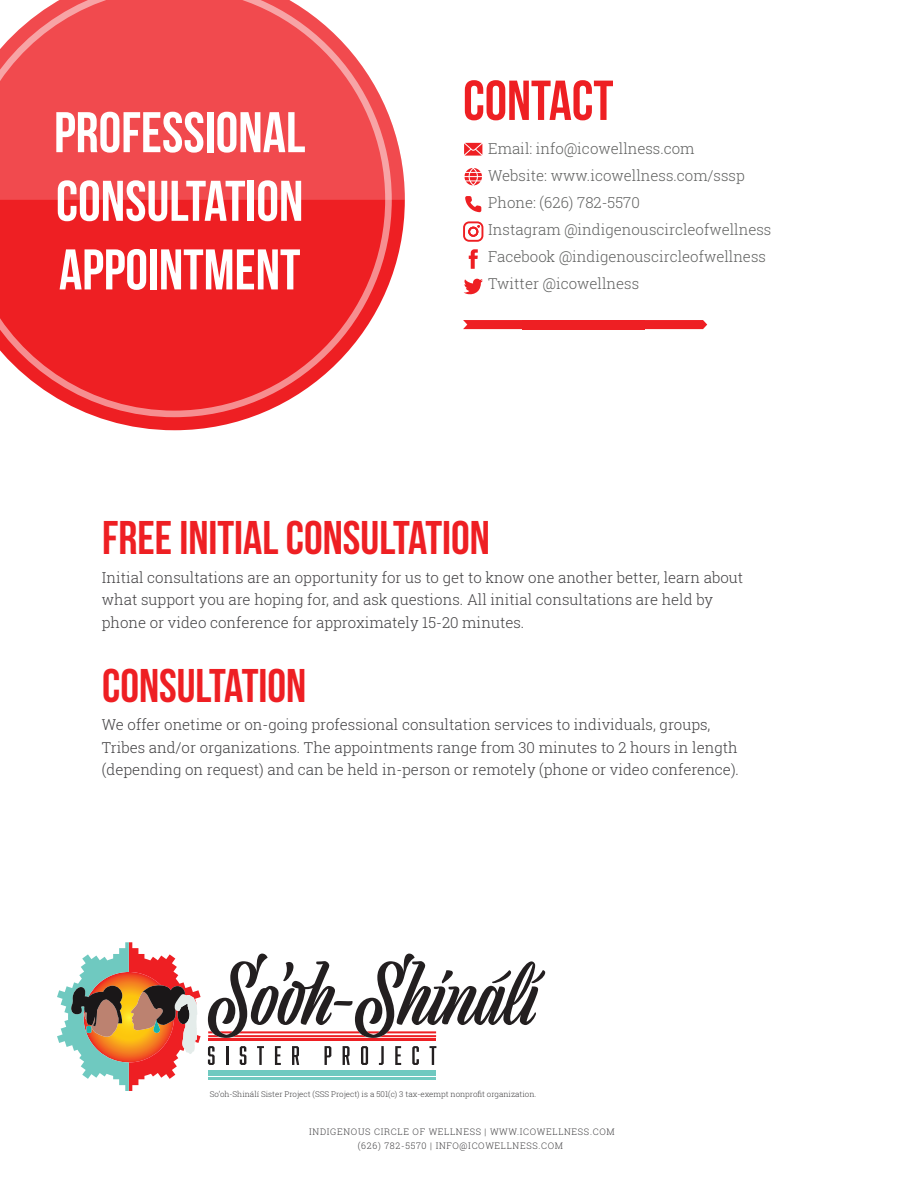
<style>
.page{position:relative;width:918px;height:1188px;background:#fff}
.page>*{position:absolute;margin:0;border:0;box-sizing:border-box;transform-origin:0 0}
.t1{font:57.15px/68.7px "Bebas Neue";color:#fff;text-align:justify}
.t2{font:56.25px "Bebas Neue";color:#ee1f23}
.t3{font:47.25px "Bebas Neue";color:#ee1f23}
.t4{font:300 15px/22.5px "Roboto Slab";color:#414042}
.t5{font:300 15px/27px "Roboto Slab";color:#606160}
.t6{font:300 9px/13.8px "Roboto Slab";letter-spacing:.075em;color:#414042;text-align:center}
.t7{font:300 7.95px "Roboto Slab";color:#414042}
</style>
<div class="page">
<svg style="left:208px;top:1046px;width:7px;height:19px"></svg>
<svg style="left:226px;top:1046px;width:2px;height:19px"></svg>
<svg style="left:240px;top:1046px;width:6px;height:19px"></svg>
<svg style="left:257px;top:1046px;width:7px;height:19px"></svg>
<svg style="left:275px;top:1046px;width:6px;height:19px"></svg>
<svg style="left:292px;top:1046px;width:7px;height:19px"></svg>
<svg style="left:325px;top:1046px;width:6px;height:19px"></svg>
<svg style="left:343px;top:1046px;width:7px;height:19px"></svg>
<svg style="left:361px;top:1046px;width:7px;height:19px"></svg>
<svg style="left:379px;top:1046px;width:5px;height:19px"></svg>
<svg style="left:395px;top:1046px;width:6px;height:19px"></svg>
<svg style="left:412px;top:1046px;width:7px;height:19px"></svg>
<svg style="left:430px;top:1046px;width:6px;height:19px"></svg>
<hr style="left:208px;top:1070px;width:228px;height:2px;background:#6fc9c0">
<hr style="left:208px;top:1074px;width:228px;height:2px;background:#6fc9c0">
<hr style="left:208px;top:1078px;width:228px;height:2px;background:#6fc9c0">
<hr style="left:208px;top:1039px;width:228px;height:2px;background:#ee1f23">
<svg style="left:208px;top:954px;width:337px;height:84px"></svg>
<svg style="left:57px;top:942px;width:144px;height:149px"></svg>
<svg style="left:97px;top:200px;width:308px;height:230px"></svg>
<svg style="left:392px;top:124px;width:13px;height:76px"></svg>
<svg style="left:0;top:0;width:392px;height:417px;background:#f14a4e"></svg>
<svg style="left:644px;top:320px;width:63px;height:9px"></svg>
<div style="left:583px;top:320px;width:61px;height:9px;background:#ee1f23"></div>
<div style="left:522px;top:320px;width:61px;height:9px;background:#ee1f23"></div>
<svg style="left:463px;top:320px;width:59px;height:9px"></svg>
<svg style="left:465px;top:196px;width:16px;height:16px"></svg>
<svg style="left:465px;top:168px;width:17px;height:17px"></svg>
<svg style="left:464px;top:143px;width:18px;height:13px"></svg>
<svg style="left:464px;top:279px;width:19px;height:16px"></svg>
<svg style="left:469px;top:249px;width:9px;height:20px"></svg>
<svg style="left:463px;top:221px;width:20px;height:21px"></svg>
<h1 class="t1" style="left:54px;top:97px;width:253px">PROFESSIONAL CONSULTATION APPOINTMENT</h1>
<h2 class="t2" style="left:463px;top:70px;width:152px">CONTACT</h2>
<p class="t5" style="left:488px;top:135px;width:285px">Email: info@icowellness.com<br>Website: www.icowellness.com/sssp<br>Phone: (626) 782-5570<br>Instagram @indigenouscircleofwellness<br>Facebook @indigenouscircleofwellness<br>Twitter @icowellness</p>
<h3 class="t3" style="left:102px;top:512px;width:389px">FREE INITIAL CONSULTATION</h3>
<p class="t4" style="left:102px;top:566px;width:643px">Initial consultations are an opportunity for us to get to know one another better, learn about what support you are hoping for, and ask questions. All initial consultations are held by phone or video conference for approximately 15-20 minutes.</p>
<h3 class="t3" style="left:102px;top:659px;width:206px">CONSULTATION</h3>
<p class="t4" style="left:102px;top:713px;width:639px">We offer onetime or on-going professional consultation services to individuals, groups,<br>Tribes and/or organizations. The appointments range from 30 minutes to 2 hours in length (depending on request) and can be held in-person or remotely (phone or video conference).</p>
<p class="t7" style="left:210px;top:1089px;width:328px">So’oh-Shinálí Sister Project (SSS Project) is a 501(c) 3 tax-exempt nonprofit organization.</p>
<p class="t6" style="left:309px;top:1124px;width:307px">INDIGENOUS CIRCLE OF WELLNESS | WWW.ICOWELLNESS.COM (626) 782-5570 | INFO@ICOWELLNESS.COM</p>
</div>
